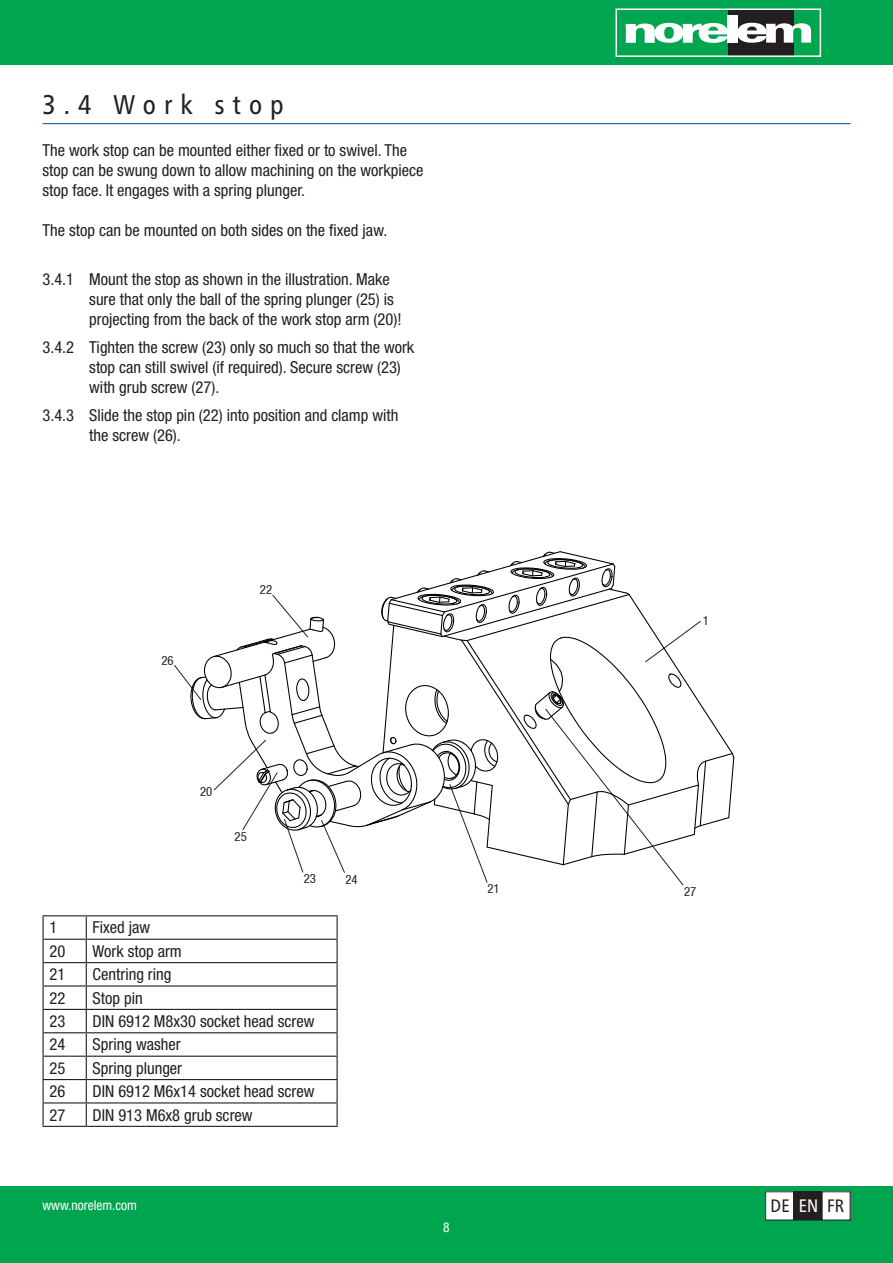
<style>
.page{position:relative;width:893px;height:1263px;background:#fff}
.page>*{position:absolute;margin:0;border:0;box-sizing:border-box;transform-origin:0 0}
.t1{font:condensed 27px "Frutiger Neue LTW1 G";letter-spacing:.3em;color:#231f20}
.t2{font:condensed 18px "Frutiger Neue LTW1 G";color:#231f20}
.t3{font:condensed 16.5px/19.8px "Helvetica Neue LTW1 G";color:#231f20}
.t4{font:condensed 13.5px "Helvetica Neue LTW1 G";color:#fff}
.t5{font:condensed 12.75px "Helvetica Neue LT";color:#231f20}
.s1{color:#fff}
</style>
<div class="page">
<div style="left:0;top:0;width:893px;height:65px;background:#00a54f"></div>
<div style="left:0;top:1186px;width:893px;height:77px;background:#00a54f"></div>
<div style="left:728px;top:9px;width:65px;height:47px;background:#231f20"></div>
<svg style="left:625px;top:23px;width:103px;height:20px"></svg>
<div style="left:728px;top:15px;width:10px;height:28px;background:#fff"></div>
<svg style="left:738px;top:23px;width:73px;height:20px"></svg>
<div style="left:615px;top:9px;width:206px;height:48px;border:2px solid #fff"></div>
<div style="left:766px;top:1192px;width:28px;height:28px;background:#fff"></div>
<div style="left:794px;top:1192px;width:28px;height:28px;background:#231f20"></div>
<div style="left:793px;top:1191px;width:29px;height:29px;border:1px solid #231f20"></div>
<div style="left:822px;top:1192px;width:28px;height:28px;background:#fff"></div>
<svg style="left:850px;top:1191px;width:1px;height:29px"></svg>
<hr style="left:43px;top:123px;width:807px;height:1px;background:#01448c">
<svg style="left:174px;top:551px;width:561px;height:335px"></svg>
<hr style="left:43px;top:915px;width:43px;height:1px;background:#231f20">
<hr style="left:86px;top:915px;width:252px;height:1px;background:#231f20">
<hr style="left:43px;top:939px;width:43px;height:1px;background:#231f20">
<hr style="left:86px;top:939px;width:252px;height:1px;background:#231f20">
<hr style="left:43px;top:962px;width:43px;height:1px;background:#231f20">
<hr style="left:86px;top:962px;width:252px;height:1px;background:#231f20">
<hr style="left:43px;top:985px;width:43px;height:1px;background:#231f20">
<hr style="left:86px;top:985px;width:252px;height:1px;background:#231f20">
<hr style="left:43px;top:1009px;width:43px;height:1px;background:#231f20">
<hr style="left:86px;top:1009px;width:252px;height:1px;background:#231f20">
<hr style="left:43px;top:1032px;width:43px;height:1px;background:#231f20">
<hr style="left:86px;top:1032px;width:252px;height:1px;background:#231f20">
<hr style="left:43px;top:1055px;width:43px;height:2px;background:#231f20">
<hr style="left:86px;top:1055px;width:252px;height:2px;background:#231f20">
<hr style="left:43px;top:1079px;width:43px;height:1px;background:#231f20">
<hr style="left:86px;top:1079px;width:252px;height:1px;background:#231f20">
<hr style="left:43px;top:1102px;width:43px;height:1px;background:#231f20">
<svg style="left:43px;top:916px;width:1px;height:210px"></svg>
<hr style="left:86px;top:1102px;width:252px;height:1px;background:#231f20">
<svg style="left:86px;top:916px;width:1px;height:210px"></svg>
<svg style="left:337px;top:916px;width:1px;height:210px"></svg>
<hr style="left:43px;top:1126px;width:43px;height:1px;background:#231f20">
<hr style="left:86px;top:1126px;width:252px;height:1px;background:#231f20">
<h1 class="t1" style="left:43px;top:85px;width:243px">3.4 Work stop</h1>
<p class="t3" style="left:43px;top:141px;width:382px">The work stop can be mounted either fixed or to swivel. The stop can be swung down to allow machining on the workpiece stop face. It engages with a spring plunger.</p>
<p class="t3" style="left:43px;top:220px;width:346px">The stop can be mounted on both sides on the fixed jaw.</p>
<p class="t3" style="left:89px;top:269px;width:314px;text-indent:-47px">3.4.1 Mount the stop as shown in the illustration. Make sure that only the ball of the spring plunger (25) is projecting from the back of the work stop arm (20)!</p>
<p class="t3" style="left:89px;top:337px;width:326px;text-indent:-47px">3.4.2 Tighten the screw (23) only so much so that the work stop can still swivel (if required). Secure screw (23) with grub screw (27).</p>
<p class="t3" style="left:89px;top:405px;width:310px;text-indent:-47px">3.4.3 Slide the stop pin (22) into position and clamp with the screw (26).</p>
<p class="t5" style="left:161px;top:653px;width:14px">26</p>
<p class="t5" style="left:260px;top:582px;width:14px">22</p>
<p class="t5" style="left:200px;top:784px;width:14px">20</p>
<p class="t5" style="left:235px;top:829px;width:14px">25</p>
<p class="t5" style="left:304px;top:871px;width:14px">23</p>
<p class="t5" style="left:345px;top:872px;width:14px">24</p>
<p class="t3" style="left:49px;top:918px;width:9px">1</p>
<p class="t3" style="left:93px;top:918px;width:59px">Fixed jaw</p>
<p class="t3" style="left:49px;top:941px;width:17px">20</p>
<p class="t3" style="left:93px;top:941px;width:91px">Work stop arm</p>
<p class="t3" style="left:49px;top:964px;width:17px">21</p>
<p class="t3" style="left:93px;top:964px;width:80px">Centring ring</p>
<p class="t3" style="left:49px;top:988px;width:17px">22</p>
<p class="t3" style="left:93px;top:988px;width:52px">Stop pin</p>
<p class="t3" style="left:49px;top:1011px;width:17px">23</p>
<p class="t3" style="left:93px;top:1011px;width:223px">DIN 6912 M8x30 socket head screw</p>
<p class="t3" style="left:49px;top:1035px;width:17px">24</p>
<p class="t3" style="left:93px;top:1035px;width:89px">Spring washer</p>
<p class="t3" style="left:49px;top:1058px;width:17px">25</p>
<p class="t3" style="left:93px;top:1058px;width:91px">Spring plunger</p>
<p class="t3" style="left:49px;top:1081px;width:17px">26</p>
<p class="t3" style="left:93px;top:1081px;width:223px">DIN 6912 M6x14 socket head screw</p>
<p class="t3" style="left:49px;top:1105px;width:17px">27</p>
<p class="t3" style="left:93px;top:1105px;width:161px">DIN 913 M6x8 grub screw</p>
<p class="t4" style="left:43px;top:1197px;width:96px">www.norelem.com</p>
<p class="t5" style="left:487px;top:881px;width:14px">21</p>
<p class="t4" style="left:443px;top:1219px;width:8px">8</p>
<p class="t5" style="left:703px;top:613px;width:8px">1</p>
<p class="t5" style="left:684px;top:884px;width:14px">27</p>
<p class="t2" style="left:771px;top:1192px;width:102px">DE <span class="s1">EN</span> FR ES</p>
</div>
